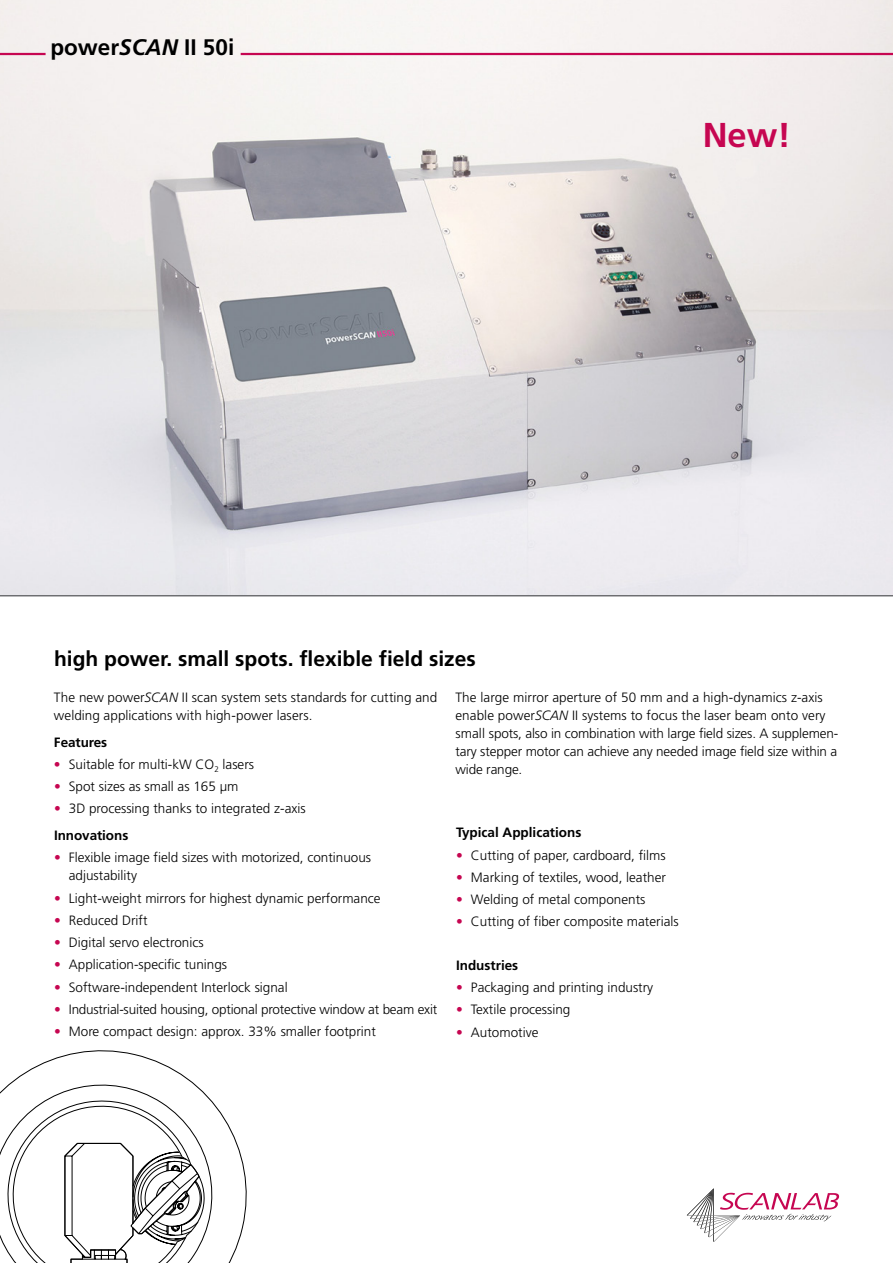
<style>
.page{position:relative;width:893px;height:1263px;background:#fff}
.page>*{position:absolute;margin:0;border:0;box-sizing:border-box;transform-origin:0 0}
.t1{font:700 34.5px "Frutiger";color:#c60651}
.t2{font:700 22.5px "Frutiger";color:#000}
.t3{font:700 21px "Frutiger";color:#000}
.t4{font:300 13.5px/18px "Frutiger";color:#000}
.t5{font:700 13.5px "Frutiger";color:#000}
.s1{font-style:italic}
.s2{color:#c60651}
.s3{font-weight:700}
</style>
<div class="page">
<hr style="left:0;top:594px;width:893px;height:2px;background:#6d6e71">
<img style="left:0;top:0;width:893px;height:594px">
<svg style="left:687px;top:1188px;width:152px;height:54px"></svg>
<hr style="left:241px;top:53px;width:652px;height:2px;background:#c60651">
<hr style="left:0;top:53px;width:46px;height:2px;background:#c60651">
<svg style="left:29px;top:1050px;width:218px;height:213px"></svg>
<svg style="left:0;top:1070px;width:227px;height:193px"></svg>
<h2 class="t2" style="left:50px;top:34px;width:185px">power<span class="s1">SCAN</span> II 50i</h2>
<h3 class="t3" style="left:54px;top:646px;width:423px">high power. small spots. flexible field sizes</h3>
<h1 class="t1" style="left:703px;top:115px;width:90px">New!</h1>
<p class="t4" style="left:54px;top:688px;width:385px">The new power<span class="s1">SCAN</span> II scan system sets standards for cutting and welding applications with high-power lasers.</p>
<p class="t5" style="left:54px;top:734px;width:55px">Features</p>
<p class="t4" style="left:54px;top:755px;width:202px"><span class="s2">•</span> Suitable for multi-kW CO<sub>2</sub> lasers</p>
<p class="t4" style="left:54px;top:778px;width:186px"><span class="s2">•</span> Spot sizes as small as 165 µm</p>
<p class="t4" style="left:54px;top:795px;width:253px;line-height:26.7px"><span class="s2">•</span> 3D processing thanks to integrated z-axis<br><span class="s3">Innovations</span></p>
<p class="t4" style="left:69px;top:849px;width:304px;text-indent:-15px"><span class="s2">•</span> Flexible image field sizes with motorized, continuous adjustability</p>
<p class="t4" style="left:54px;top:889px;width:328px"><span class="s2">•</span> Light-weight mirrors for highest dynamic performance</p>
<p class="t4" style="left:54px;top:911px;width:95px"><span class="s2">•</span> Reduced Drift</p>
<p class="t4" style="left:54px;top:934px;width:151px"><span class="s2">•</span> Digital servo electronics</p>
<p class="t4" style="left:54px;top:956px;width:175px"><span class="s2">•</span> Application-specific tunings</p>
<p class="t4" style="left:54px;top:978px;width:235px"><span class="s2">•</span> Software-independent Interlock signal</p>
<p class="t4" style="left:54px;top:1000px;width:385px"><span class="s2">•</span> Industrial-suited housing, optional protective window at beam exit</p>
<p class="t4" style="left:54px;top:1023px;width:323px"><span class="s2">•</span> More compact design: approx. 33% smaller footprint</p>
<p class="t4" style="left:455px;top:688px;width:384px">The large mirror aperture of 50 mm and a high-dynamics z-axis enable power<span class="s1">SCAN</span> II systems to focus the laser beam onto very small spots, also in combination with large field sizes. A supplemen&shy;tary stepper motor can achieve any needed image field size within a wide range.</p>
<p class="t5" style="left:456px;top:825px;width:127px">Typical Applications</p>
<p class="t4" style="left:456px;top:846px;width:211px"><span class="s2">•</span> Cutting of paper, cardboard, films</p>
<p class="t4" style="left:456px;top:868px;width:211px"><span class="s2">•</span> Marking of textiles, wood, leather</p>
<p class="t4" style="left:456px;top:890px;width:191px"><span class="s2">•</span> Welding of metal components</p>
<p class="t4" style="left:456px;top:913px;width:224px"><span class="s2">•</span> Cutting of fiber composite materials</p>
<p class="t5" style="left:456px;top:957px;width:64px">Industries</p>
<p class="t4" style="left:456px;top:979px;width:199px"><span class="s2">•</span> Packaging and printing industry</p>
<p class="t4" style="left:456px;top:1001px;width:116px"><span class="s2">•</span> Textile processing</p>
<p class="t4" style="left:456px;top:1023px;width:84px"><span class="s2">•</span> Automotive</p>
</div>
